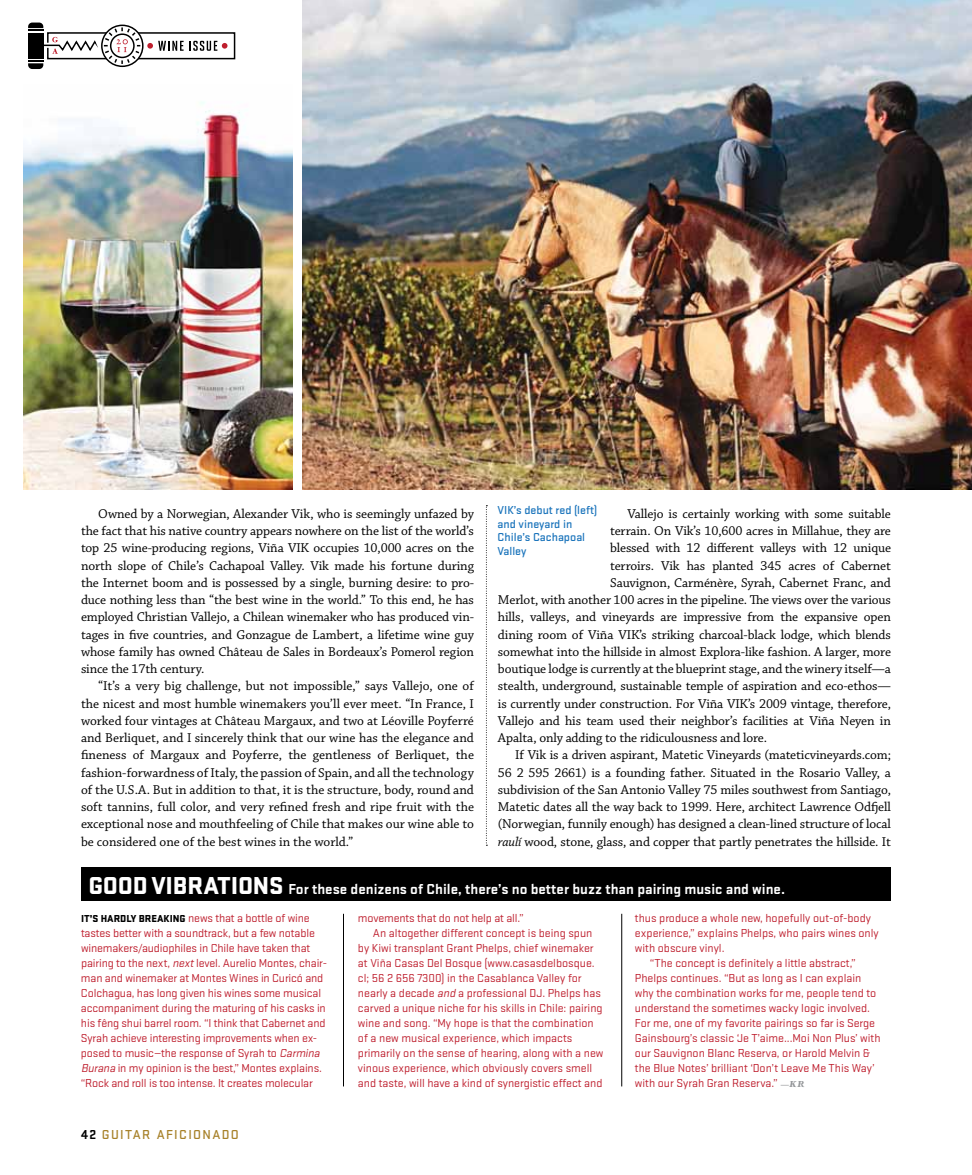
<style>
.page{position:relative;width:972px;height:1175px;background:#fff}
.page>*{position:absolute;margin:0;border:0;box-sizing:border-box;transform-origin:0 0}
.t1{font:700 15px "Stratum 1";color:#fff}
.t2{font:13.5px/17.2px "Chaparral Pro";letter-spacing:-.01em;color:#000;text-align:justify}
.t3{font:500 13.5px "Stratum 1";letter-spacing:.1em;color:#a78129}
.t4{font:12px/15px "Stratum 1";color:#be1e2d}
.t5{font:500 12px/13.5px "Stratum 1";color:#1c75bc}
.s1{font-style:italic}
.s2{font-weight:900;font-size:25.5px}
.s3{font-weight:900;font-size:10.5px;color:#000}
.s4{font-family:"Corundum Text";font-weight:700;font-style:italic;font-size:9px;color:#939598}
.s5{font-weight:700;color:#000}
</style>
<div class="page">
<div style="left:81px;top:867px;width:810px;height:34px;background:#000"></div>
<hr style="left:343px;top:913px;width:1px;height:173px;background:#000">
<hr style="left:621px;top:913px;width:1px;height:173px;background:#000">
<img style="left:303px;top:0;width:669px;height:489px">
<img style="left:24px;top:102px;width:268px;height:387px">
<svg style="left:486px;top:505px;width:1px;height:340px"></svg>
<svg style="left:28px;top:23px;width:208px;height:46px"></svg>
<p class="t2" style="left:81px;top:505px;width:395px;text-indent:17px">Owned by a Norwegian, Alexander Vik, who is seemingly unfazed by the fact that his native country appears nowhere on the list of the world’s top 25 wine-producing regions, Viña VIK occupies 10,000 acres on the north slope of Chile’s Cachapoal Valley. Vik made his fortune during the Internet boom and is possessed by a single, burning desire: to pro&shy;duce nothing less than “the best wine in the world.” To this end, he has employed Christian Vallejo, a Chilean winemaker who has produced vin&shy;tages in five countries, and Gonzague de Lambert, a lifetime wine guy whose family has owned Château de Sales in Bordeaux’s Pomerol region since the 17th century.</p>
<p class="t2" style="left:81px;top:678px;width:395px;text-indent:17px">“It’s a very big challenge, but not impossible,” says Vallejo, one of the nicest and most humble winemakers you’ll ever meet. “In France, I worked four vintages at Château Margaux, and two at Léoville Poyferré and Berliquet, and I sincerely think that our wine has the elegance and fineness of Margaux and Poyferre, the gentleness of Berliquet, the fashion-forwardness of Italy, the passion of Spain, and all the technology of the U.S.A. But in addition to that, it is the structure, body, round and soft tannins, full color, and very refined fresh and ripe fruit with the exceptional nose and mouthfeeling of Chile that makes our wine able to be considered one of the best wines in the world.”</p>
<p class="t5" style="left:498px;top:503px;width:101px">VI K’s debut red (left) and vineyard in<br>Chile’s Cachapoal<br>Valley</p>
<p class="t2" style="left:627px;top:505px;width:265px">Vallejo is certainly working with some suitable</p>
<p class="t2" style="left:610px;top:522px;width:282px">terrain. On Vik’s 10,600 acres in Millahue, they are</p>
<p class="t2" style="left:610px;top:540px;width:282px">blessed with 12 different valleys with 12 unique</p>
<p class="t2" style="left:610px;top:557px;width:282px">terroirs. Vik has planted 345 acres of Cabernet</p>
<p class="t2" style="left:610px;top:574px;width:282px">Sauvignon, Carménère, Syrah, Cabernet Franc, and</p>
<p class="t2" style="left:498px;top:591px;width:394px">Merlot, with another 100 acres in the pipeline. The views over the various</p>
<p class="t2" style="left:498px;top:609px;width:394px">hills, valleys, and vineyards are impressive from the expansive open</p>
<p class="t2" style="left:498px;top:626px;width:395px">dining room of Viña VIK’s striking charcoal-black lodge, which blends</p>
<p class="t2" style="left:498px;top:643px;width:395px">somewhat into the hillside in almost Explora-like fashion. A larger, more</p>
<p class="t2" style="left:498px;top:660px;width:394px">boutique lodge is currently at the blueprint stage, and the winery itself—a</p>
<p class="t2" style="left:498px;top:678px;width:395px">stealth, underground, sustainable temple of aspiration and eco-ethos—</p>
<p class="t2" style="left:498px;top:695px;width:394px">is currently under construction. For Viña VIK’s 2009 vintage, therefore,</p>
<p class="t2" style="left:498px;top:712px;width:394px">Vallejo and his team used their neighbor’s facilities at Viña Neyen in</p>
<p class="t2" style="left:498px;top:729px;width:271px">Apalta, only adding to the ridiculousness and lore.</p>
<p class="t2" style="left:515px;top:747px;width:377px">If Vik is a driven aspirant, Matetic Vineyards (mateticvineyards.com;</p>
<p class="t2" style="left:498px;top:764px;width:394px">56 2 595 2661) is a founding father. Situated in the Rosario Valley, a</p>
<p class="t2" style="left:498px;top:781px;width:395px">subdivision of the San Antonio Valley 75 miles southwest from Santiago,</p>
<p class="t2" style="left:498px;top:798px;width:394px">Matetic dates all the way back to 1999. Here, architect Lawrence Odfjell</p>
<p class="t2" style="left:498px;top:816px;width:394px">(Norwegian, funnily enough) has designed a clean-lined structure of local</p>
<p class="t2" style="left:498px;top:833px;width:394px"><span class="s1">raulí</span> wood, stone, glass, and copper that partly penetrates the hillside. It</p>
<p class="t1" style="left:88px;top:878px;width:698px"><span class="s2">GOOD VIBRATIONS</span> For these denizens of Chile, there’s no better buzz than pairing music and wine.</p>
<p class="t4" style="left:81px;top:910px;width:248px"><span class="s3">IT’S HARDLY BREAKING</span> news that a bottle of wine tastes better with a soundtrack, but a few notable winemakers/audiophiles in Chile have taken that pairing to the next, <span class="s1">next</span>level. Aurelio Montes, chair&shy;man and winemaker at Montes Wines in Curicó and Colchagua, has long given his wines some musical accompaniment during the maturing of his casks in his fêng shui barrel room. “I think that Cabernet and Syrah achieve interesting improvements when ex&shy;posed to music—the response of Syrah to <span class="s1">Carmina Burana</span> in my opinion is the best,” Montes explains. “Rock and roll is too intense. It creates molecular</p>
<p class="t4" style="left:358px;top:910px;width:167px">movements that do not help at all.”</p>
<p class="t4" style="left:635px;top:910px;width:238px">thus produce a whole new, hopefully out-of-body</p>
<p class="t4" style="left:635px;top:925px;width:245px">experience,” explains Phelps, who pairs wines only</p>
<p class="t4" style="left:635px;top:940px;width:91px">with obscure vinyl.</p>
<p class="t4" style="left:650px;top:955px;width:207px">“The concept is definitely a little abstract,”</p>
<p class="t4" style="left:635px;top:970px;width:228px">Phelps continues. “But as long as I can explain</p>
<p class="t4" style="left:635px;top:985px;width:243px">why the combination works for me, people tend to</p>
<p class="t4" style="left:635px;top:1000px;width:237px">understand the sometimes wacky logic involved.</p>
<p class="t4" style="left:635px;top:1015px;width:242px">For me, one of my favorite pairings so far is Serge</p>
<p class="t4" style="left:635px;top:1030px;width:247px">Gainsbourg’s classic ‘Je T’aime...Moi Non Plus’ with</p>
<p class="t4" style="left:635px;top:1045px;width:237px">our Sauvignon Blanc Reserva, or Harold Melvin &amp;</p>
<p class="t4" style="left:635px;top:1060px;width:241px">the Blue Notes’ brilliant ‘Don’t Leave Me This Way’</p>
<p class="t4" style="left:635px;top:1075px;width:171px">with our Syrah Gran Reserva.” <span class="s4">—KR</span></p>
<p class="t4" style="left:373px;top:925px;width:221px">An altogether different concept is being spun</p>
<p class="t4" style="left:358px;top:940px;width:237px">by Kiwi transplant Grant Phelps, chief winemaker</p>
<p class="t4" style="left:358px;top:955px;width:238px">at Viña Casas Del Bosque (www.casasdelbosque.</p>
<p class="t4" style="left:358px;top:970px;width:225px">cl; 56 2 656 7300) in the Casablanca Valley for</p>
<p class="t4" style="left:358px;top:985px;width:244px">nearly a decade <span class="s1">and</span> a professional DJ. Phelps has</p>
<p class="t4" style="left:358px;top:1000px;width:246px">carved a unique niche for his skills in Chile: pairing</p>
<p class="t4" style="left:358px;top:1015px;width:237px">wine and song. “My hope is that the combination</p>
<p class="t4" style="left:358px;top:1030px;width:216px">of a new musical experience, which impacts</p>
<p class="t4" style="left:358px;top:1045px;width:247px">primarily on the sense of hearing, along with a new</p>
<p class="t4" style="left:358px;top:1060px;width:236px">vinous experience, which obviously covers smell</p>
<p class="t4" style="left:358px;top:1075px;width:246px">and taste, will have a kind of synergistic effect and</p>
<p class="t3" style="left:81px;top:1125px;width:159px"><span class="s5">42</span> Guitar aficionado</p>
</div>
